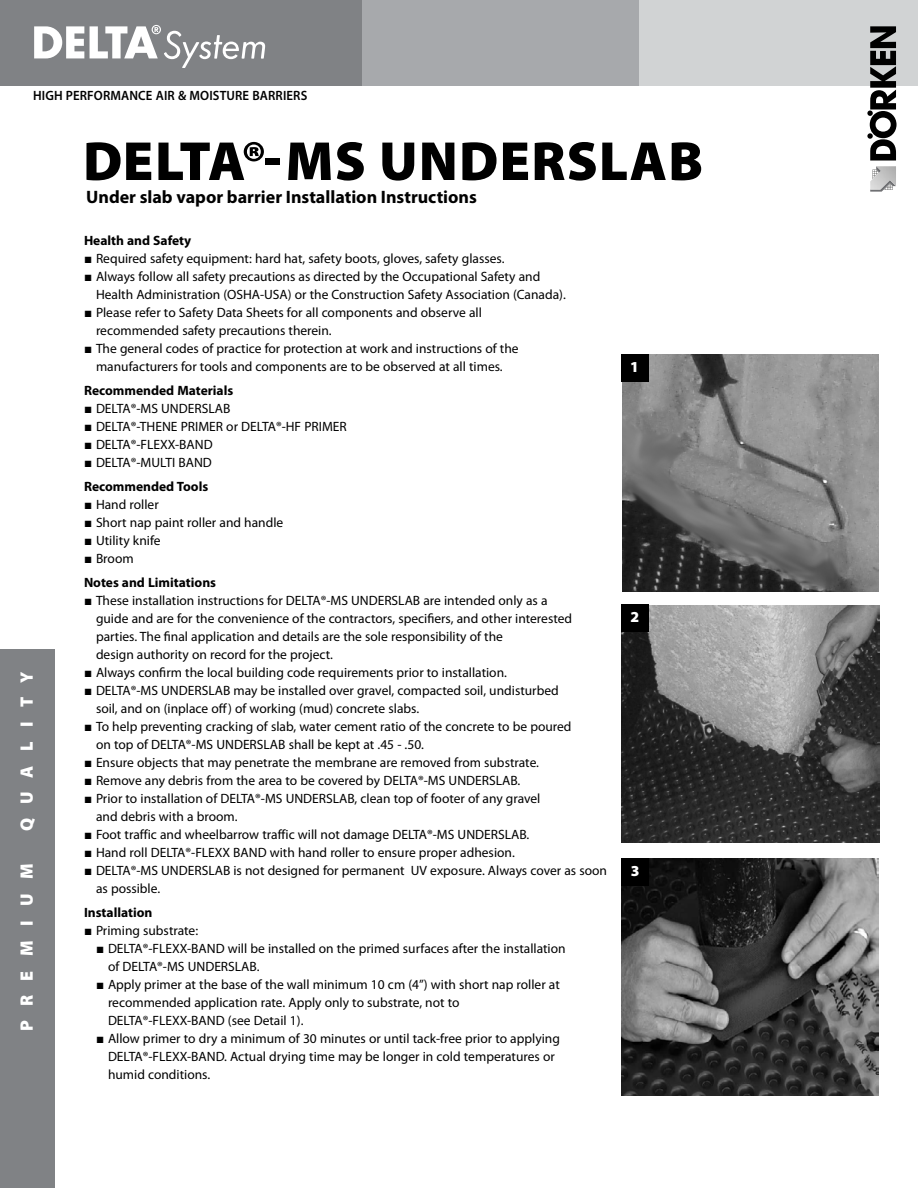
<style>
.page{position:relative;width:918px;height:1188px;background:#fff}
.page>*{position:absolute;margin:0;border:0;box-sizing:border-box;transform-origin:0 0}
.t1{font:900 55.5px "Myriad Pro Doerken";letter-spacing:.02em;color:#000}
.t2{font:700 18px "Myriad Pro Doerken";color:#000}
.t3{font:900 18px "Myriad Pro Doerken";letter-spacing:.8em;color:#fff}
.t4{font:900 15.3px "Myriad Pro Doerken";color:#fff}
.t5{font:13.5px/18px "Myriad Pro Doerken";color:#000}
.t6{font:700 13.5px/24px "Myriad Pro Doerken";color:#000}
.t7{font:600 13.5px "Myriad Pro Doerken";letter-spacing:.01em;color:#000;scale:.95 1}
.s1{font-family:"Bookman Old Style"}
.s2{font-weight:700}
.s3{font-family:"Bookman Old Style";font-weight:400}
.s4{font-weight:400}
.s5{font-family:"Myriad Pro"}
</style>
<div class="page">
<img style="left:622px;top:605px;width:258px;height:238px">
<img style="left:621px;top:858px;width:258px;height:238px">
<div style="left:0;top:650px;width:54px;height:538px;background:#808285"></div>
<div style="left:361px;top:0;width:278px;height:85px;background:#a7a9ac"></div>
<div style="left:639px;top:0;width:279px;height:85px;background:#d1d3d4"></div>
<div style="left:0;top:0;width:362px;height:85px;background:#808285"></div>
<svg style="left:34px;top:26px;width:50px;height:32px"></svg>
<svg style="left:90px;top:25px;width:175px;height:43px"></svg>
<img style="left:622px;top:354px;width:256px;height:238px">
<svg style="left:867px;top:26px;width:30px;height:166px"></svg>
<div style="left:621px;top:604px;width:28px;height:28px;background:#000"></div>
<div style="left:621px;top:858px;width:28px;height:27px;background:#000"></div>
<div style="left:621px;top:354px;width:28px;height:27px;background:#000"></div>
<p class="t7" style="left:33px;top:87px;width:290px">HIGH PERFORMANCE AIR &amp; MOISTURE BARRIERS</p>
<h2 class="t3" style="left:15px;top:831px;width:162px;rotate:-90deg">QUALITY</h2>
<h2 class="t3" style="left:15px;top:1031px;width:169px;rotate:-90deg">PREMIUM</h2>
<h1 class="t1" style="left:83px;top:124px;width:622px">DELTA®-MS UNDERSLAB</h1>
<h2 class="t2" style="left:86px;top:185px;width:392px">Under slab vapor barrier Installation Instructions</h2>
<p class="t6" style="left:84px;top:228px;width:109px">Health and Safety</p>
<p class="t5" style="left:84px;top:249px;width:422px"><span class="s1">■</span> Required safety equipment: hard hat, safety boots, gloves, safety glasses.</p>
<p class="t5" style="left:96px;top:267px;width:471px;text-indent:-12px"><span class="s1">■</span> Always follow all safety precautions as directed by the Occupational Safety and<br>Health Administration (OSHA-USA) or the Construction Safety Association (Canada).</p>
<p class="t5" style="left:96px;top:303px;width:387px;text-indent:-12px"><span class="s1">■</span> Please refer to Safety Data Sheets for all components and observe all recommended safety precautions therein.</p>
<p class="t5" style="left:84px;top:339px;width:436px;text-align:center"><span class="s1">■</span> The general codes of practice for protection at work and instructions of the manufacturers for tools and components are to be observed at all times.</p>
<p class="t6" style="left:84px;top:378px;width:151px">Recommended Materials</p>
<p class="t5" style="left:84px;top:399px;width:148px"><span class="s1">■</span> DELTA®-MS UNDERSLAB</p>
<p class="t5" style="left:84px;top:417px;width:264px"><span class="s1">■</span> DELTA®-THENE PRIMER or DELTA®-HF PRIMER</p>
<p class="t5" style="left:84px;top:435px;width:130px"><span class="s1">■</span> DELTA®-FLEXX-BAND</p>
<p class="t5" style="left:84px;top:450px;width:129px;line-height:24px"><span class="s1">■</span> DELTA®-MULTI BAND<br><span class="s2">Recommended Tools</span></p>
<p class="t5" style="left:84px;top:495px;width:76px"><span class="s1">■</span> Hand roller</p>
<p class="t5" style="left:84px;top:513px;width:201px"><span class="s1">■</span> Short nap paint roller and handle</p>
<p class="t5" style="left:84px;top:531px;width:78px"><span class="s1">■</span> Utility knife</p>
<p class="t6" style="left:84px;top:546px;width:134px"><span class="s3">■</span> <span class="s4">Broom<br></span>Notes and Limitations</p>
<p class="t5" style="left:96px;top:591px;width:478px;text-indent:-12px"><span class="s1">■</span> These installation instructions for DELTA®-MS UNDERSLAB are intended only as a guide and are for the convenience of the contractors, specifiers, and other interested parties. The final application and details are the sole responsibility of the<br>design authority on record for the project.</p>
<p class="t5" style="left:84px;top:663px;width:424px"><span class="s1">■</span> Always confirm the local building code requirements prior to installation.</p>
<p class="t5" style="left:96px;top:681px;width:464px;text-indent:-12px"><span class="s1">■</span> DELTA®-MS UNDERSLAB may be installed over gravel, compacted soil, undisturbed soil, and on (inplace off) of working (mud) concrete slabs.</p>
<p class="t5" style="left:96px;top:717px;width:477px;text-indent:-12px"><span class="s1">■</span> To help preventing cracking of slab, water cement ratio of the concrete to be poured on top of DELTA®-MS UNDERSLAB shall be kept at .45 - .50.</p>
<p class="t5" style="left:84px;top:753px;width:457px"><span class="s1">■</span> Ensure objects that may penetrate the membrane are removed from substrate.</p>
<p class="t5" style="left:84px;top:771px;width:438px"><span class="s1">■</span> Remove any debris from the area to be covered by DELTA®-MS UNDERSLAB.</p>
<p class="t5" style="left:96px;top:789px;width:446px;text-indent:-12px"><span class="s1">■</span> Prior to installation of DELTA®-MS UNDERSLAB, clean top of footer of any gravel and debris with a broom.</p>
<p class="t5" style="left:84px;top:825px;width:447px"><span class="s1">■</span> Foot traffic and wheelbarrow traffic will not damage DELTA®-MS UNDERSLAB.</p>
<p class="t5" style="left:84px;top:843px;width:432px"><span class="s1">■</span> Hand roll DELTA®-FLEXX BAND with hand roller to ensure proper adhesion.</p>
<p class="t5" style="left:96px;top:861px;width:513px;text-indent:-12px"><span class="s1">■</span> DELTA®-MS UNDERSLAB is not <span class="s5">designed for permanent</span> UV exposure. Always cover as soon as possible.</p>
<p class="t6" style="left:84px;top:900px;width:70px">Installation</p>
<p class="t5" style="left:84px;top:921px;width:116px"><span class="s1">■</span> Priming substrate:</p>
<p class="t5" style="left:108px;top:939px;width:459px;text-indent:-12px"><span class="s1">■</span> DELTA®-FLEXX-BAND will be installed on the primed surfaces after the installation of DELTA®-MS UNDERSLAB.</p>
<p class="t5" style="left:108px;top:975px;width:453px;text-indent:-12px"><span class="s1">■</span> Apply primer at the base of the wall minimum 10 cm (4”) with short nap roller at recommended application rate. Apply only to substrate, not to<br>DELTA®-FLEXX-BAND (see Detail 1).</p>
<p class="t5" style="left:108px;top:1029px;width:453px;text-indent:-12px"><span class="s1">■</span> Allow primer to dry a minimum of 30 minutes or until tack-free prior to applying<br>DELTA®-FLEXX-BAND. Actual drying time may be longer in cold temperatures or humid conditions.</p>
<p class="t4" style="left:630px;top:356px;width:10px">1</p>
<p class="t4" style="left:630px;top:607px;width:10px">2</p>
<p class="t4" style="left:631px;top:860px;width:10px">3</p>
</div>
